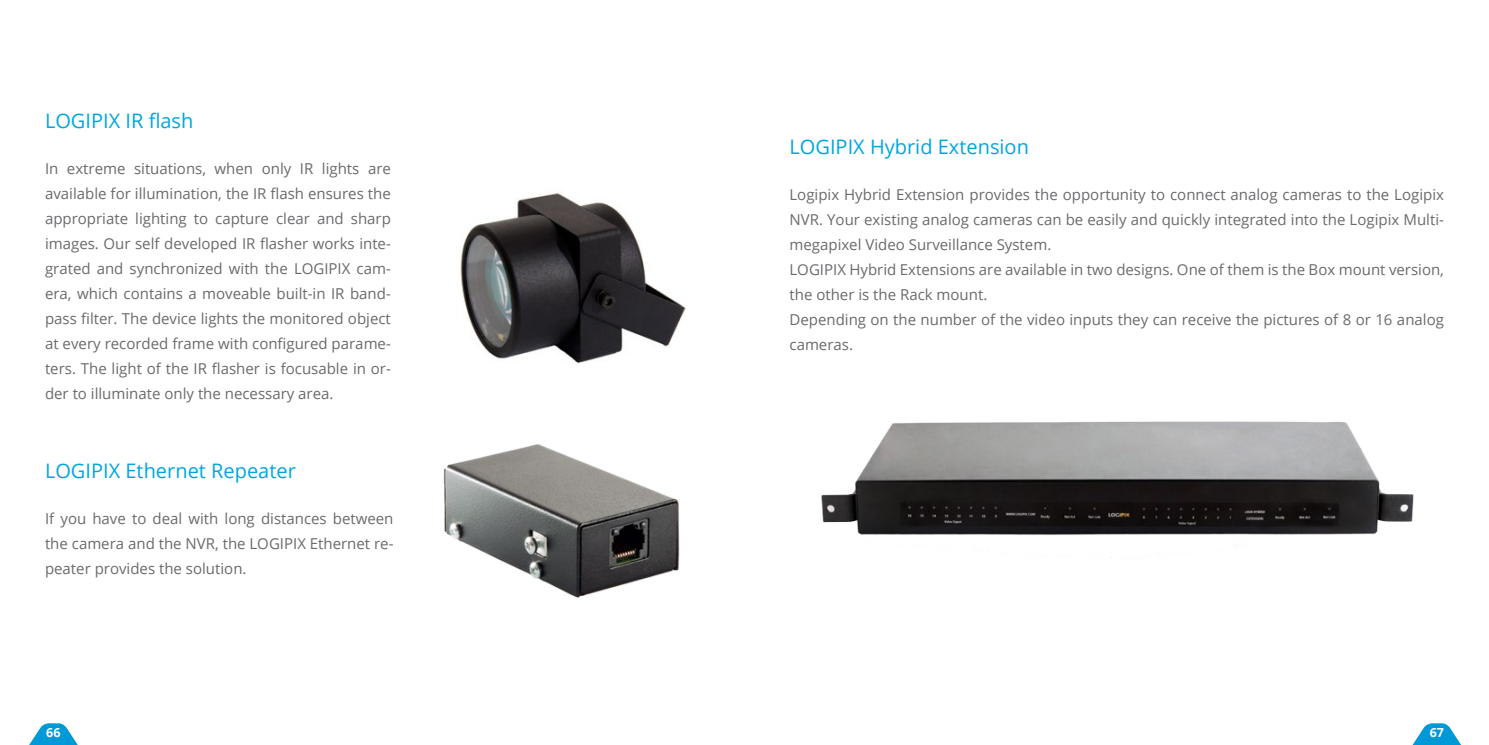
<style>
.page{position:relative;width:1489px;height:745px;background:#fff}
.page>*{position:absolute;margin:0;border:0;box-sizing:border-box;transform-origin:0 0}
.t1{font:20px "Open Sans";color:#00a6de}
.t2{font:15px/25px "Open Sans";color:#696a6d;text-align:justify}
.t3{font:700 12.5px "Open Sans";color:#fff}
</style>
<div class="page">
<svg style="left:30px;top:723px;width:47px;height:21px"></svg>
<svg style="left:1413px;top:723px;width:48px;height:21px"></svg>
<img style="left:460px;top:193px;width:226px;height:170px">
<img style="left:443px;top:444px;width:237px;height:154px">
<img style="left:821px;top:421px;width:593px;height:114px">
<h1 class="t1" style="left:45px;top:107px;width:150px">LOGIPIX IR flash</h1>
<p class="t2" style="left:45px;top:156px;width:347px">In extreme situations, when only IR lights are available for illumination, the IR flash ensures the appropriate lighting to capture clear and sharp images. Our self developed IR flasher works inte&shy;grated and synchronized with the LOGIPIX cam&shy;era, which contains a moveable built-in IR band&shy;pass filter. The device lights the monitored object at every recorded frame with configured parame&shy;ters. The light of the IR flasher is focusable in or&shy;der to illuminate only the necessary area.</p>
<h1 class="t1" style="left:45px;top:456px;width:252px">LOGIPIX Ethernet Repeater</h1>
<p class="t2" style="left:45px;top:505px;width:350px">If you have to deal with long distances between the camera and the NVR, the LOGIPIX Ethernet re&shy;peater provides the solution.</p>
<h1 class="t1" style="left:789px;top:133px;width:241px">LOGIPIX Hybrid Extension</h1>
<p class="t2" style="left:789px;top:182px;width:656px;text-align:left">Logipix Hybrid Extension provides the opportunity to connect analog cameras to the Logipix NVR. Your existing analog cameras can be easily and quickly integrated into the Logipix Multi&shy;megapixel Video Surveillance System.<br>LOGIPIX Hybrid Extensions are available in two designs. One of them is the Box mount version, the other is the Rack mount.<br>Depending on the number of the video inputs they can receive the pictures of 8 or 16 analog cameras.</p>
<p class="t3" style="left:46px;top:723px;width:16px">66</p>
<p class="t3" style="left:1429px;top:723px;width:16px">67</p>
</div>
